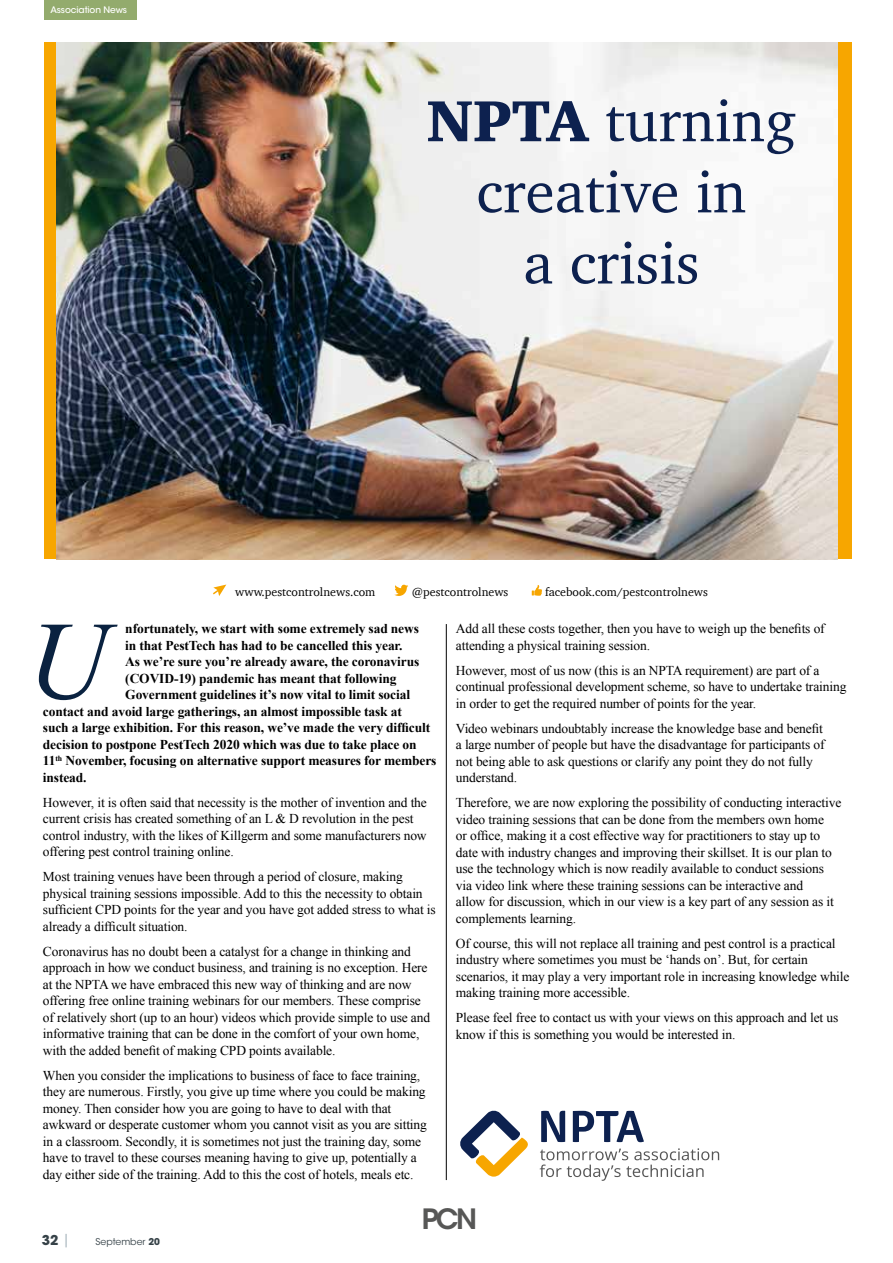
<style>
.page{position:relative;width:893px;height:1263px;background:#fff}
.page>*{position:absolute;margin:0;border:0;box-sizing:border-box;transform-origin:0 0}
.t1{font:italic 111.3px "Times New Roman";color:#0a2240}
.t2{font:59.25px/71.1px "Charter";color:#0d214f;text-align:center}
.t3{font:600 27.75px "ITC Avant Garde Std";color:#575756}
.t4{font:13.5px/16.5px "Times New Roman";letter-spacing:-.01em;color:#000}
.t5{font:700 13.5px "Times New Roman";letter-spacing:-.01em;color:#000}
.t6{font:700 13.5px "ITC Avant Garde Pro";color:#364248}
.t7{font:12px "Charter";color:#000}
.t8{font:9.3px "ITC Avant Garde Std";color:#364248}
.t9{font:500 9px "ITC Avant Garde Std";letter-spacing:-.01em;color:#fff}
.s1{font-weight:900}
.s2{font-family:"ITC Avant Garde Std";font-weight:400;color:#a5b3bb}
.s3{font-family:"ITC Avant Garde Pro";font-weight:700}
</style>
<div class="page">
<div style="left:44px;top:0;width:92px;height:20px;background:#93ab6d"></div>
<div style="left:44px;top:43px;width:808px;height:516px;background:#f7a600"></div>
<img style="left:56px;top:43px;width:782px;height:516px">
<svg style="left:213px;top:584px;width:13px;height:12px"></svg>
<svg style="left:394px;top:585px;width:14px;height:11px"></svg>
<svg style="left:532px;top:585px;width:10px;height:11px"></svg>
<hr style="left:446px;top:624px;width:1px;height:556px;background:#000">
<svg style="left:540px;top:1148px;width:179px;height:33px"></svg>
<svg style="left:541px;top:1111px;width:24px;height:31px"></svg>
<svg style="left:573px;top:1111px;width:71px;height:31px"></svg>
<svg style="left:460px;top:1110px;width:68px;height:66px"></svg>
<p class="t9" style="left:50px;top:4px;width:78px">Association News</p>
<h2 class="t2" style="left:427px;top:85px;width:371px"><span class="s1">NPTA</span> turning creative in<br>a crisis</h2>
<p class="t7" style="left:235px;top:581px;width:142px">www.pestcontrolnews.com</p>
<p class="t7" style="left:412px;top:581px;width:98px">@pestcontrolnews</p>
<p class="t7" style="left:545px;top:581px;width:164px">facebook.com/pestcontrolnews</p>
<p class="t5" style="left:125px;top:619px;width:295px">nfortunately, we start with some extremely sad news</p>
<p class="t5" style="left:125px;top:636px;width:279px">in that PestTech has had to be cancelled this year.</p>
<p class="t5" style="left:125px;top:652px;width:295px">As we’re sure you’re already aware, the coronavirus</p>
<p class="t5" style="left:125px;top:669px;width:273px">(COVID-19) pandemic has meant that following</p>
<p class="t5" style="left:125px;top:685px;width:286px">Government guidelines it’s now vital to limit social</p>
<p class="t5" style="left:43px;top:702px;width:361px">contact and avoid large gatherings, an almost impossible task at</p>
<p class="t5" style="left:43px;top:718px;width:389px">such a large exhibition. For this reason, we’ve made the very difficult</p>
<p class="t5" style="left:43px;top:735px;width:375px">decision to postpone PestTech 2020 which was due to take place on</p>
<p class="t5" style="left:43px;top:751px;width:395px">11<sup>th</sup> November, focusing on alternative support measures for members</p>
<p class="t5" style="left:43px;top:768px;width:45px">instead.</p>
<p class="t4" style="left:43px;top:794px;width:385px">However, it is often said that necessity is the mother of invention and the current crisis has created something of an L &amp; D revolution in the pest control industry, with the likes of Killgerm and some manufacturers now offering pest control training online.</p>
<p class="t4" style="left:43px;top:868px;width:394px">Most training venues have been through a period of closure, making physical training sessions impossible. Add to this the necessity to obtain sufficient CPD points for the year and you have got added stress to what is already a difficult situation.</p>
<p class="t4" style="left:43px;top:943px;width:389px">Coronavirus has no doubt been a catalyst for a change in thinking and approach in how we conduct business, and training is no exception. Here at the NPTA we have embraced this new way of thinking and are now offering free online training webinars for our members. These comprise of relatively short (up to an hour) videos which provide simple to use and informative training that can be done in the comfort of your own home, with the added benefit of making CPD points available.</p>
<p class="t4" style="left:43px;top:1067px;width:385px">When you consider the implications to business of face to face training, they are numerous. Firstly, you give up time where you could be making money. Then consider how you are going to have to deal with that awkward or desperate customer whom you cannot visit as you are sitting in a classroom. Secondly, it is sometimes not just the training day, some have to travel to these courses meaning having to give up, potentially a day either side of the training. Add to this the cost of hotels, meals etc.</p>
<h1 class="t1" style="left:27px;top:584px;width:82px">U</h1>
<p class="t4" style="left:456px;top:620px;width:370px">Add all these costs together, then you have to weigh up the benefits of attending a physical training session.</p>
<p class="t4" style="left:456px;top:662px;width:392px">However, most of us now (this is an NPTA requirement) are part of a continual professional development scheme, so have to undertake training in order to get the required number of points for the year.</p>
<p class="t4" style="left:456px;top:720px;width:370px">Video webinars undoubtably increase the knowledge base and benefit a large number of people but have the disadvantage for participants of not being able to ask questions or clarify any point they do not fully understand.</p>
<p class="t4" style="left:456px;top:794px;width:387px">Therefore, we are now exploring the possibility of conducting interactive video training sessions that can be done from the members own home<br>or office, making it a cost effective way for practitioners to stay up to date with industry changes and improving their skillset. It is our plan to use the technology which is now readily available to conduct sessions via video link where these training sessions can be interactive and<br>allow for discussion, which in our view is a key part of any session as it complements learning.</p>
<p class="t4" style="left:456px;top:935px;width:395px">Of course, this will not replace all training and pest control is a practical industry where sometimes you must be ‘hands on’. But, for certain scenarios, it may play a very important role in increasing knowledge while making training more accessible.</p>
<p class="t4" style="left:456px;top:1009px;width:384px">Please feel free to contact us with your views on this approach and let us know if this is something you would be interested in.</p>
<p class="t6" style="left:42px;top:1231px;width:30px">32 <span class="s2">|</span></p>
<p class="t8" style="left:95px;top:1236px;width:66px">September <span class="s3">20</span></p>
<h3 class="t3" style="left:422px;top:1201px;width:57px">PCN</h3>
</div>
